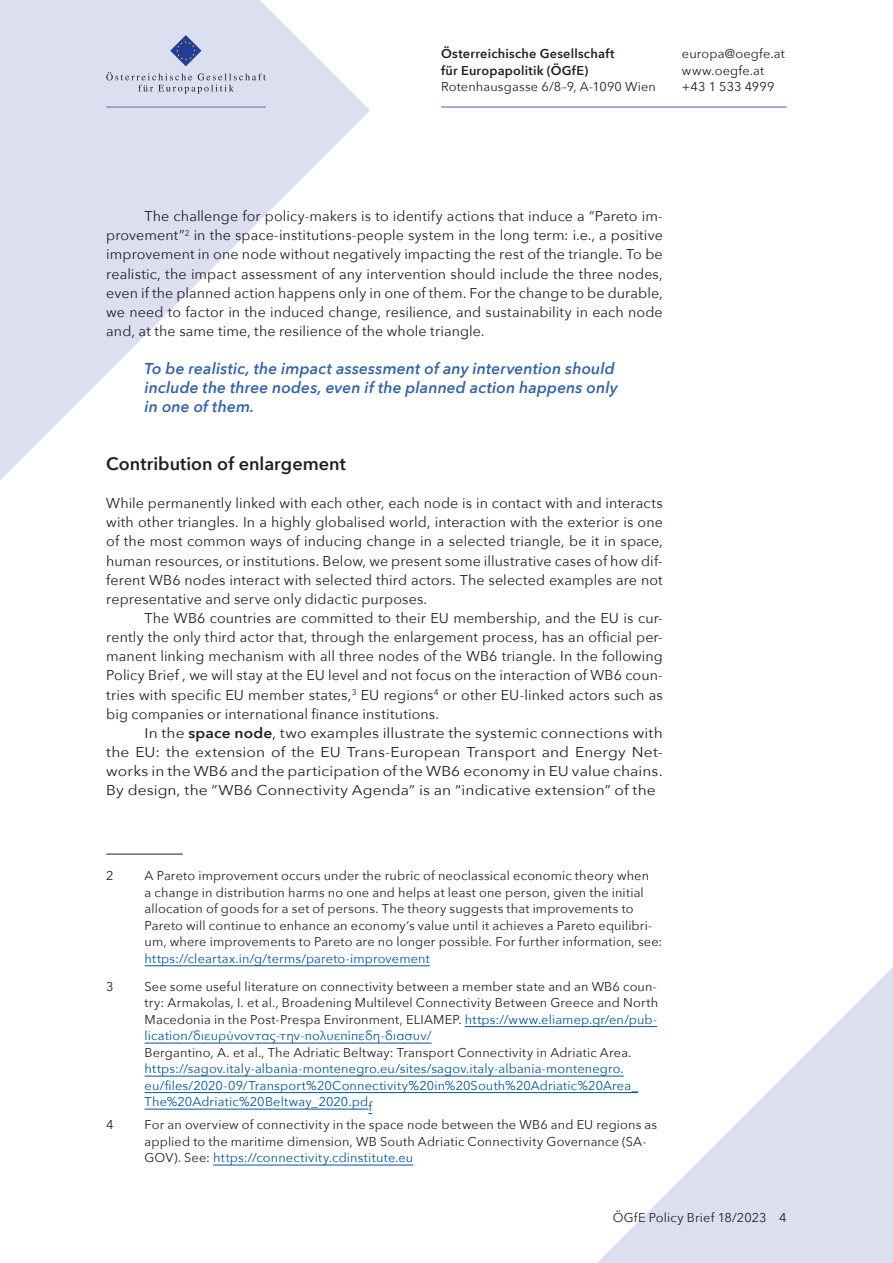
<style>
.page{position:relative;width:893px;height:1263px;background:#fff}
.page>*{position:absolute;margin:0;border:0;box-sizing:border-box;transform-origin:0 0}
.Überschrift_3{font:600 18px "Avenir Next";color:#231f20}
.Zitat{font:italic 600 15.75px/19.2px "Avenir Next";letter-spacing:.005em;color:#3565a9}
.p_einzug{font:14.25px/19.2px "Avenir Next";letter-spacing:.005em;color:#231f20;text-align:justify}
.p{font:14.25px/19.2px "Avenir Next";letter-spacing:.005em;color:#231f20;text-align:justify}
.p_einzug-2{font:14.25px/19.2px "Avenir Next";letter-spacing:.005em;color:#231f20;text-align:justify;scale:1.09 1}
.Fußnoten{font:12.75px/16.5px "Avenir Next";letter-spacing:.01em;color:#231f20}
.p-2{font:12.75px "Avenir Next";letter-spacing:.015em;color:#231f20}
.p-3{font:600 12.75px/16.5px "Avenir Next";letter-spacing:.02em;color:#231f20}
.p_Pagina{font:12.75px "Avenir Next";letter-spacing:.01em;color:#231f20}
.s1{font-weight:600}
.s2{color:#01549d}
</style>
<div class="page">
<svg style="left:0;top:0;width:370px;height:480px;fill:#dbdfef"></svg>
<svg style="left:597px;top:967px;width:296px;height:296px"></svg>
<hr style="left:441px;top:106px;width:346px;height:2px;background:#8493c4">
<hr style="left:106px;top:106px;width:160px;height:2px;background:#8493c4">
<svg style="left:170px;top:35px;width:31px;height:31px"></svg>
<svg style="left:106px;top:72px;width:160px;height:22px;background:#c9cddb"></svg>
<hr style="left:106px;top:854px;width:77px;height:1px;background:#231f20">
<hr style="left:145px;top:965px;width:285px;height:1px;background:#01549d">
<hr style="left:465px;top:1026px;width:192px;height:1px;background:#01549d">
<hr style="left:145px;top:1043px;width:286px;height:1px;background:#01549d">
<hr style="left:145px;top:1076px;width:479px;height:1px;background:#01549d">
<hr style="left:145px;top:1092px;width:493px;height:1px;background:#01549d">
<hr style="left:145px;top:1109px;width:223px;height:1px;background:#01549d">
<hr style="left:213px;top:1165px;width:200px;height:1px;background:#01549d">
<p class="p-3" style="left:441px;top:45px;width:175px">Österreichische Gesellschaft für Europapolitik (ÖGfE)</p>
<p class="p-2" style="left:441px;top:76px;width:216px">Rotenhausgasse 6/8–9, A-1090 Wien</p>
<p class="p-2" style="left:682px;top:43px;width:104px">europa@oegfe.at</p>
<p class="p-2" style="left:682px;top:60px;width:84px">www.oegfe.at</p>
<p class="p-2" style="left:682px;top:76px;width:94px">+43 1 533 4999</p>
<p class="p_einzug" style="left:106px;top:206px;width:558px;text-indent:38px">The challenge for policy-makers is to identify actions that induce a “Pareto im&shy;provement”<sup>2</sup> in the space-institutions-people system in the long term: i.e., a positive improvement in one node without negatively impacting the rest of the triangle. To be realistic, the impact assessment of any intervention should include the three nodes, even if the planned action happens only in one of them. For the change to be durable, we need to factor in the induced change, resilience, and sustainability in each node and, at the same time, the resilience of the whole triangle.</p>
<p class="Zitat" style="left:145px;top:359px;width:475px">To be realistic, the impact assessment of any intervention should include the three nodes, even if the planned action happens only in one of them.</p>
<p class="Überschrift_3" style="left:106px;top:448px;width:241px">Contribution of enlargement</p>
<p class="p" style="left:106px;top:493px;width:558px">While permanently linked with each other, each node is in contact with and interacts with other triangles. In a highly globalised world, interaction with the exterior is one of the most common ways of inducing change in a selected triangle, be it in space, human resources, or institutions. Below, we present some illustrative cases of how dif&shy;ferent WB6 nodes interact with selected third actors. The selected examples are not representative and serve only didactic purposes.</p>
<p class="p_einzug" style="left:106px;top:608px;width:558px;text-indent:38px">The WB6 countries are committed to their EU membership, and the EU is cur&shy;rently the only third actor that, through the enlargement process, has an official per&shy;manent linking mechanism with all three nodes of the WB6 triangle. In the following Policy Brief , we will stay at the EU level and not focus on the interaction of WB6 coun&shy;tries with specific EU member states,<sup>3</sup> EU regions<sup>4</sup> or other EU-linked actors such as big companies or international finance institutions.</p>
<p class="p_einzug-2" style="left:106px;top:723px;width:512px;text-indent:38px">In the <span class="s1">space node</span>, two examples illustrate the systemic connections with the EU: the extension of the EU Trans-European Transport and Energy Net&shy;works in the WB6 and the participation of the WB6 economy in EU value chains.<br>By design, the “WB6 Connectivity Agenda” is an “indicative extension” of the</p>
<p class="Fußnoten" style="left:106px;top:867px;width:9px">2</p>
<p class="Fußnoten" style="left:145px;top:867px;width:519px">A Pareto improvement occurs under the rubric of neoclassical economic theory when<br>a change in distribution harms no one and helps at least one person, given the initial allocation of goods for a set of persons. The theory suggests that improvements to Pareto will continue to enhance an economy’s value until it achieves a Pareto equilibri&shy;um, where improvements to Pareto are no longer possible. For further information, see: <span class="s2">https://cleartax.in/g/terms/pareto-improvement</span></p>
<p class="Fußnoten" style="left:106px;top:977px;width:9px">3</p>
<p class="Fußnoten" style="left:145px;top:977px;width:515px">See some useful literature on connectivity between a member state and an WB6 coun&shy;try: Armakolas, I. et al., Broadening Multilevel Connectivity Between Greece and North Macedonia in the Post-Prespa Environment, ELIAMEP. <span class="s2">https://www.eliamep.gr/en/pub&shy;lication/διευρύνοντας-την-πολυεπίπεδη-διασυν/<br></span>Bergantino, A. et al., The Adriatic Beltway: Transport Connectivity in Adriatic Area. <span class="s2">https://sagov.italy-albania-montenegro.eu/sites/sagov.italy-albania-montenegro. eu/files/2020-09/Transport%20Connectivity%20in%20South%20Adriatic%20Area_ The%20Adriatic%20Beltway_2020.pdf</span></p>
<p class="Fußnoten" style="left:106px;top:1116px;width:9px">4</p>
<p class="Fußnoten" style="left:145px;top:1116px;width:514px">For an overview of connectivity in the space node between the WB6 and EU regions as applied to the maritime dimension, WB South Adriatic Connectivity Governance (SA-<br>GOV). See: <span class="s2">https://connectivity.cdinstitute.eu</span></p>
<p class="p_Pagina" style="left:613px;top:1206px;width:175px">ÖGfE Policy Brief 18/2023 4</p>
</div>
